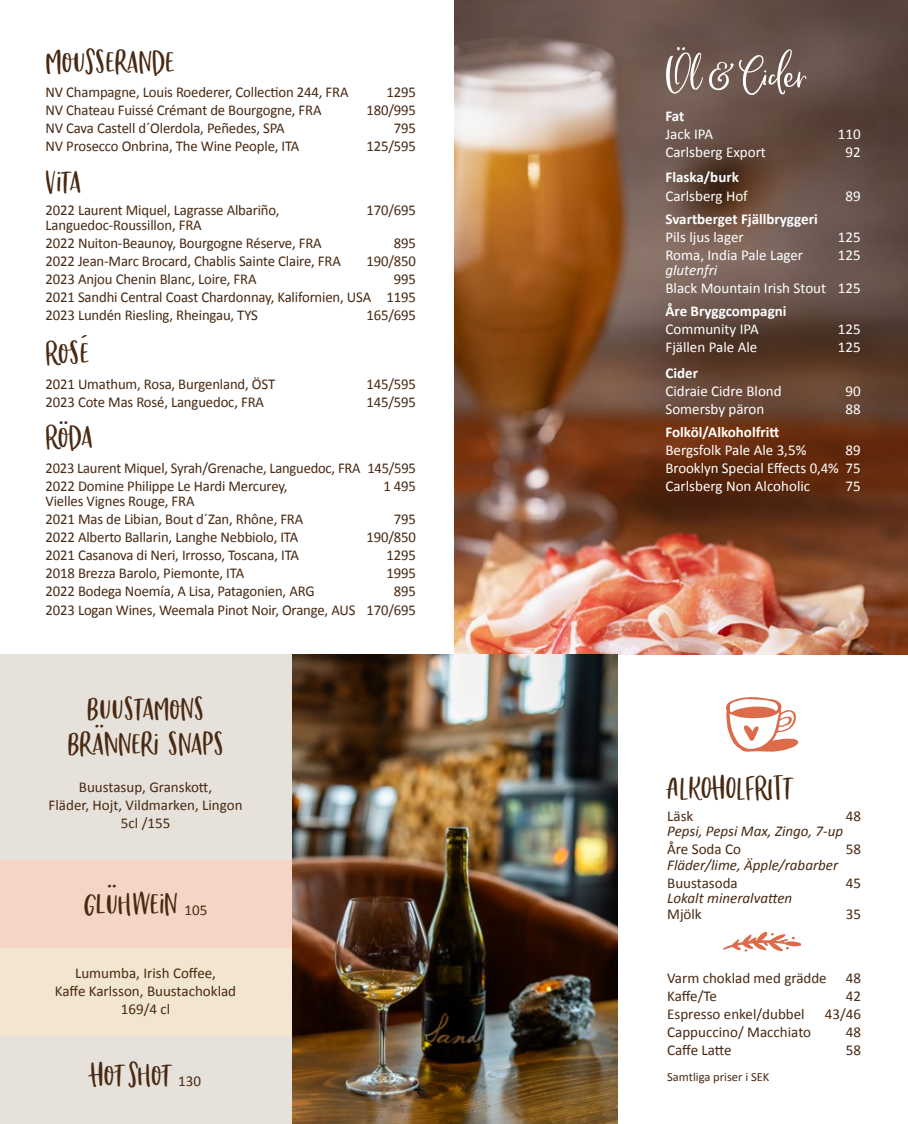
<style>
.page{position:relative;width:908px;height:1124px;background:#fff}
.page>*{position:absolute;margin:0;border:0;box-sizing:border-box;transform-origin:0 0}
.t1{font:60px "Chinup Buttercup";color:#fff}
.t2{font:40px/34.5px "Chinup Buttercup Cutecaps";color:#482912;text-align:center}
.t3{font:15px/18px "Calibri";letter-spacing:-.01em;color:#482912}
.t4{font:15px/18px "Calibri";color:#fff;text-align:justify}
.t5{font:700 15px "Calibri";color:#fff}
.t6{font:italic 15px "Calibri";color:#482912}
.t7{font:italic 15px "Calibri";color:#fff}
.t8{font:12.5px "Calibri";color:#482912}
</style>
<div class="page">
<img style="left:454px;top:0;width:453px;height:654px">
<img style="left:291px;top:654px;width:326px;height:469px">
<div style="left:0;top:947px;width:291px;height:88px;background:#f2e6d1"></div>
<div style="left:0;top:860px;width:291px;height:87px;background:#f6d5c6"></div>
<div style="left:0;top:1035px;width:291px;height:88px;background:#e6e1da"></div>
<svg style="left:726px;top:697px;width:72px;height:54px"></svg>
<svg style="left:723px;top:931px;width:77px;height:20px"></svg>
<div style="left:0;top:654px;width:291px;height:206px;background:#e6e1da"></div>
<h2 class="t2" style="left:46px;top:42px;width:130px">MOUSSERANDE</h2>
<p class="t3" style="left:46px;top:83px;width:304px">NV Champagne, Louis Roederer, Collection 244, FRA</p>
<p class="t3" style="left:386px;top:83px;width:31px">1295</p>
<p class="t3" style="left:46px;top:101px;width:277px">NV Chateau Fuissé Crémant de Bourgogne, FRA</p>
<p class="t3" style="left:366px;top:101px;width:51px">180/995</p>
<p class="t3" style="left:46px;top:119px;width:240px">NV Cava Castell d´Olerdola, Peñedes, SPA</p>
<p class="t3" style="left:393px;top:119px;width:24px">795</p>
<p class="t3" style="left:46px;top:137px;width:255px">NV Prosecco Onbrina, The Wine People, ITA</p>
<p class="t3" style="left:366px;top:137px;width:51px">125/595</p>
<h2 class="t2" style="left:46px;top:162px;width:37px">VITA</h2>
<p class="t3" style="left:46px;top:200px;width:235px">2022 Laurent Miquel, Lagrasse Albariño,</p>
<p class="t3" style="left:366px;top:200px;width:51px">170/695</p>
<p class="t3" style="left:46px;top:216px;width:277px">Languedoc-Roussillon, FRA<br>2022 Nuiton-Beaunoy, Bourgogne Réserve, FRA</p>
<p class="t3" style="left:393px;top:234px;width:24px">895</p>
<p class="t3" style="left:46px;top:252px;width:297px">2022 Jean-Marc Brocard, Chablis Sainte Claire, FRA</p>
<p class="t3" style="left:366px;top:252px;width:51px">190/850</p>
<p class="t3" style="left:46px;top:270px;width:212px">2023 Anjou Chenin Blanc, Loire, FRA</p>
<p class="t3" style="left:46px;top:270px;width:372px;text-align:justify;text-indent:348px">995<br>2021 Sandhi Central Coast Chardonnay, Kalifornien, USA 1195<br>2023 Lundén Riesling, Rheingau, TYS</p>
<p class="t3" style="left:366px;top:306px;width:51px">165/695</p>
<h2 class="t2" style="left:46px;top:333px;width:45px">ROSÉ</h2>
<p class="t3" style="left:46px;top:374px;width:231px">2021 Umathum, Rosa, Burgenland, ÖST</p>
<p class="t3" style="left:366px;top:374px;width:51px">145/595</p>
<p class="t3" style="left:46px;top:392px;width:220px">2023 Cote Mas Rosé, Languedoc, FRA</p>
<p class="t3" style="left:366px;top:392px;width:51px">145/595</p>
<h2 class="t2" style="left:46px;top:417px;width:49px">RÖDA</h2>
<p class="t3" style="left:46px;top:458px;width:372px">2023 Laurent Miquel, Syrah/Grenache, Languedoc, FRA 145/595<br>2022 Domine Philippe Le Hardi Mercurey,</p>
<p class="t3" style="left:383px;top:476px;width:34px">1 495</p>
<p class="t3" style="left:46px;top:492px;width:259px">Vielles Vignes Rouge, FRA<br>2021 Mas de Libian, Bout d´Zan, Rhône, FRA</p>
<p class="t3" style="left:393px;top:510px;width:24px">795</p>
<p class="t3" style="left:46px;top:528px;width:254px">2022 Alberto Ballarin, Langhe Nebbiolo, ITA</p>
<p class="t3" style="left:366px;top:528px;width:51px">190/850</p>
<p class="t3" style="left:46px;top:546px;width:255px">2021 Casanova di Neri, Irrosso, Toscana, ITA</p>
<p class="t3" style="left:386px;top:546px;width:31px">1295</p>
<p class="t3" style="left:46px;top:564px;width:200px">2018 Brezza Barolo, Piemonte, ITA</p>
<p class="t3" style="left:386px;top:564px;width:31px">1995</p>
<p class="t3" style="left:46px;top:582px;width:270px">2022 Bodega Noemía, A Lisa, Patagonien, ARG</p>
<p class="t3" style="left:46px;top:582px;width:372px;text-align:right">895<br>2023 Logan Wines, Weemala Pinot Noir, Orange, AUS 170/695</p>
<h2 class="t2" style="left:67px;top:689px;width:158px">BUUSTAMONS<br>BRÄNNERI SNAPS</h2>
<p class="t3" style="left:49px;top:777px;width:195px;text-align:center">Buustasup, Granskott,<br>Fläder, Hojt, Vildmarken, Lingon<br>5cl /155</p>
<h2 class="t2" style="left:84px;top:884px;width:96px">GLÜHWEIN</h2>
<p class="t3" style="left:184px;top:900px;width:24px">105</p>
<p class="t3" style="left:55px;top:963px;width:183px;text-align:center">Lumumba, Irish Coffee,<br>Kaffe Karlsson, Buustachoklad<br>169/4 cl</p>
<h2 class="t2" style="left:90px;top:1055px;width:82px">HOT SHOT</h2>
<p class="t3" style="left:178px;top:1071px;width:24px">130</p>
<h1 class="t1" style="left:665px;top:42px;width:142px">Öl &amp; Cider</h1>
<p class="t5" style="left:665px;top:105px;width:20px">Fat</p>
<p class="t4" style="left:665px;top:124px;width:49px">Jack IPA</p>
<p class="t4" style="left:837px;top:124px;width:24px">110</p>
<p class="t4" style="left:665px;top:142px;width:102px">Carlsberg Export</p>
<p class="t4" style="left:845px;top:142px;width:17px">92</p>
<p class="t5" style="left:665px;top:167px;width:75px">Flaska/burk</p>
<p class="t4" style="left:665px;top:186px;width:84px">Carlsberg Hof</p>
<p class="t4" style="left:845px;top:186px;width:17px">89</p>
<p class="t5" style="left:665px;top:208px;width:154px">Svartberget Fjällbryggeri</p>
<p class="t4" style="left:665px;top:227px;width:80px">Pils ljus lager</p>
<p class="t4" style="left:837px;top:227px;width:24px">125</p>
<p class="t4" style="left:665px;top:245px;width:139px">Roma, India Pale Lager</p>
<p class="t4" style="left:837px;top:245px;width:24px">125</p>
<p class="t7" style="left:665px;top:259px;width:53px">glutenfri</p>
<p class="t4" style="left:665px;top:278px;width:196px">Black Mountain Irish Stout 125</p>
<p class="t5" style="left:665px;top:300px;width:122px">Åre Bryggcompagni</p>
<p class="t4" style="left:665px;top:319px;width:95px">Community IPA</p>
<p class="t4" style="left:837px;top:319px;width:24px">125</p>
<p class="t4" style="left:665px;top:337px;width:93px">Fjällen Pale Ale</p>
<p class="t4" style="left:837px;top:337px;width:24px">125</p>
<p class="t5" style="left:665px;top:362px;width:34px">Cider</p>
<p class="t4" style="left:665px;top:381px;width:118px">Cidraie Cidre Blond</p>
<p class="t4" style="left:845px;top:381px;width:17px">90</p>
<p class="t4" style="left:665px;top:399px;width:100px">Somersby päron</p>
<p class="t4" style="left:845px;top:399px;width:17px">88</p>
<p class="t5" style="left:665px;top:421px;width:115px">Folköl/Alkoholfritt</p>
<p class="t4" style="left:665px;top:440px;width:142px">Bergsfolk Pale Ale 3,5%</p>
<p class="t4" style="left:665px;top:440px;width:197px;text-indent:180px">89<br>Brooklyn Special Effects 0,4% 75<br>Carlsberg Non Alcoholic</p>
<p class="t4" style="left:845px;top:476px;width:17px">75</p>
<h2 class="t2" style="left:667px;top:768px;width:129px">ALKOHOLFRITT</h2>
<p class="t3" style="left:667px;top:806px;width:28px">Läsk</p>
<p class="t3" style="left:845px;top:806px;width:17px">48</p>
<p class="t6" style="left:667px;top:820px;width:177px">Pepsi, Pepsi Max, Zingo, 7-up</p>
<p class="t3" style="left:667px;top:839px;width:75px">Åre Soda Co</p>
<p class="t3" style="left:845px;top:839px;width:17px">58</p>
<p class="t6" style="left:667px;top:854px;width:172px">Fläder/lime, Äpple/rabarber</p>
<p class="t3" style="left:667px;top:873px;width:72px">Buustasoda</p>
<p class="t3" style="left:845px;top:873px;width:17px">45</p>
<p class="t6" style="left:667px;top:887px;width:127px">Lokalt mineralvatten</p>
<p class="t3" style="left:667px;top:904px;width:36px">Mjölk</p>
<p class="t3" style="left:845px;top:904px;width:17px">35</p>
<p class="t3" style="left:667px;top:968px;width:161px">Varm choklad med grädde</p>
<p class="t3" style="left:845px;top:968px;width:17px">48</p>
<p class="t3" style="left:667px;top:986px;width:51px">Kaffe/Te</p>
<p class="t3" style="left:845px;top:986px;width:17px">42</p>
<p class="t3" style="left:667px;top:1004px;width:139px">Espresso enkel/dubbel</p>
<p class="t3" style="left:824px;top:1004px;width:38px">43/46</p>
<p class="t3" style="left:667px;top:1022px;width:145px">Cappuccino/ Macchiato</p>
<p class="t3" style="left:845px;top:1022px;width:17px">48</p>
<p class="t3" style="left:667px;top:1040px;width:66px">Caffe Latte</p>
<p class="t3" style="left:845px;top:1040px;width:17px">58</p>
<p class="t8" style="left:667px;top:1067px;width:104px">Samtliga priser i SEK</p>
</div>
